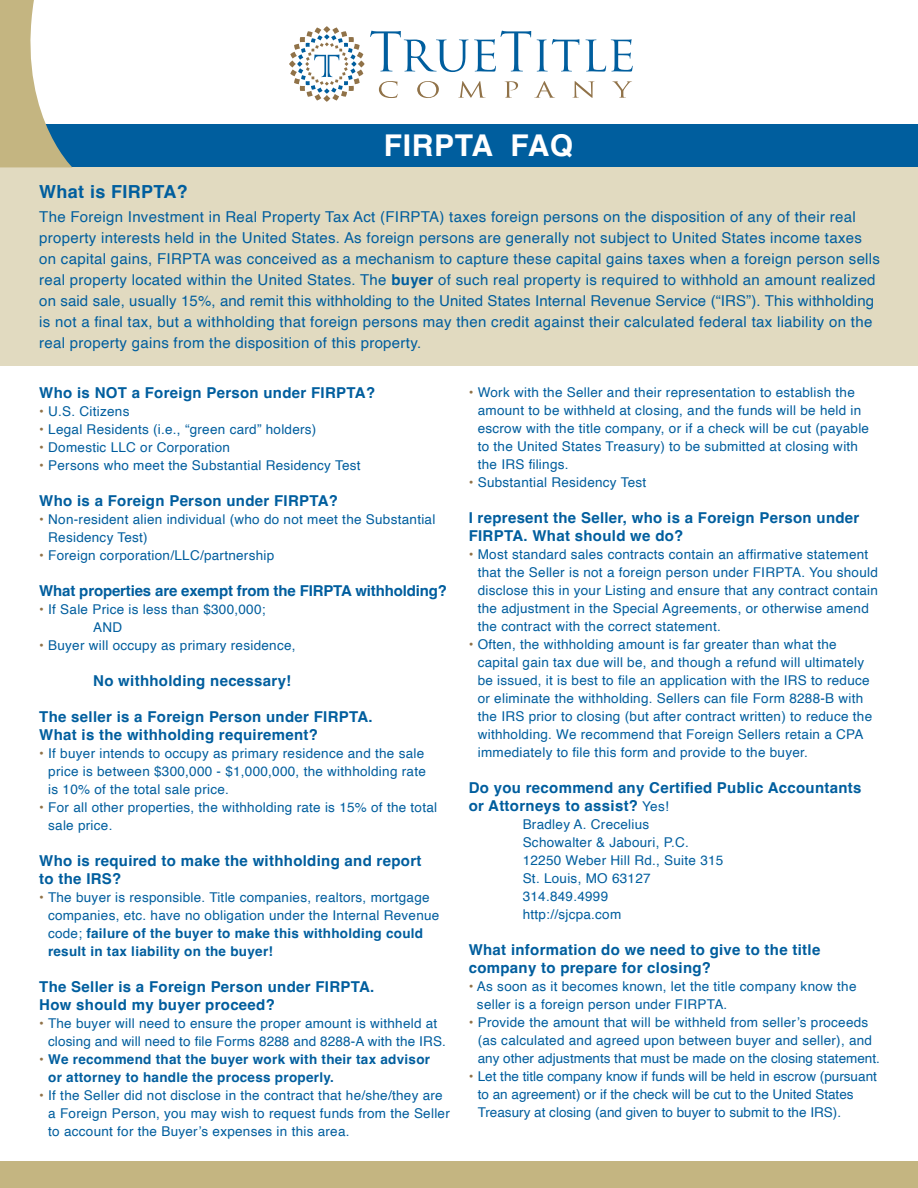
<style>
.page{position:relative;width:918px;height:1188px;background:#fff}
.page>*{position:absolute;margin:0;border:0;box-sizing:border-box;transform-origin:0 0}
.t1{font:700 30px "Helvetica";letter-spacing:.02em;color:#fff}
.t2{font:700 18px "Helvetica";letter-spacing:.02em;color:#005e9e}
.t3{font:15px/21px "Helvetica";letter-spacing:.02em;color:#005e9e}
.t4{font:700 15px/18px "Helvetica";letter-spacing:.02em;color:#005e9e}
.t5{font:700 15px "Helvetica";letter-spacing:-.01em;color:#005e9e}
.t6{font:13.5px/18px "Helvetica";letter-spacing:.02em;color:#005e9e}
.t7{font:13.5px/18px "Helvetica";color:#005e9e}
.t8{font:700 13.5px/18px "Helvetica";letter-spacing:.02em;color:#005e9e}
.s1{font-weight:700}
.s2{color:#907248}
.s3{font-weight:400;color:#907248}
.s4{font-weight:400;font-size:13.5px}
</style>
<div class="page">
<div style="left:0;top:124px;width:918px;height:43px;background:#005e9e"></div>
<div style="left:0;top:167px;width:918px;height:199px;background:#e1dac0"></div>
<svg style="left:370px;top:31px;width:161px;height:41px"></svg>
<svg style="left:537px;top:39px;width:42px;height:32px"></svg>
<svg style="left:586px;top:39px;width:47px;height:33px"></svg>
<svg style="left:379px;top:81px;width:19px;height:17px"></svg>
<svg style="left:417px;top:81px;width:22px;height:17px"></svg>
<svg style="left:458px;top:81px;width:28px;height:17px"></svg>
<svg style="left:505px;top:81px;width:13px;height:17px"></svg>
<svg style="left:534px;top:81px;width:21px;height:17px"></svg>
<svg style="left:572px;top:81px;width:23px;height:17px"></svg>
<svg style="left:612px;top:81px;width:20px;height:17px"></svg>
<svg style="left:290px;top:69px;width:7px;height:7px"></svg>
<div style="left:357px;top:69px;width:6px;height:7px;background:#907248;border-radius:2px"></div>
<div style="left:357px;top:52px;width:6px;height:7px;background:#907248;border-radius:2px"></div>
<svg style="left:289px;top:60px;width:7px;height:8px"></svg>
<svg style="left:290px;top:52px;width:7px;height:7px"></svg>
<svg style="left:358px;top:60px;width:7px;height:8px"></svg>
<svg style="left:294px;top:27px;width:66px;height:74px"></svg>
<svg style="left:0;top:0;width:72px;height:167px"></svg>
<div style="left:0;top:1161px;width:918px;height:27px;background:#c4b581"></div>
<p class="t1" style="left:384px;top:127px;width:191px">FIRPTA FAQ</p>
<p class="t2" style="left:39px;top:180px;width:150px">What is FIRPTA?</p>
<p class="t3" style="left:39px;top:206px;width:842px">The Foreign Investment in Real Property Tax Act (FIRPTA) taxes foreign persons on the disposition of any of their real property interests held in the United States. As foreign persons are generally not subject to United States income taxes on capital gains, FIRPTA was conceived as a mechanism to capture these capital gains taxes when a foreign person sells real property located within the United States. The <span class="s1">buyer</span> of such real property is required to withhold an amount realized on said sale, usually 15%, and remit this withholding to the United States Internal Revenue Service (“IRS”). This withholding is not a final tax, but a withholding that foreign persons may then credit against their calculated federal tax liability on the real property gains from the disposition of this property.</p>
<p class="t4" style="left:39px;top:386px;width:337px">Who is NOT a Foreign Person under FIRPTA?</p>
<p class="t6" style="left:39px;top:403px;width:92px"><span class="s2">•</span> U.S. Citizens</p>
<p class="t6" style="left:39px;top:421px;width:279px"><span class="s2">•</span> Legal Residents (i.e., “green card” holders)</p>
<p class="t6" style="left:39px;top:439px;width:192px"><span class="s2">•</span> Domestic LLC or Corporation</p>
<p class="t6" style="left:39px;top:457px;width:323px"><span class="s2">•</span> Persons who meet the Substantial Residency Test</p>
<p class="t4" style="left:39px;top:494px;width:300px">Who is a Foreign Person under FIRPTA?</p>
<p class="t6" style="left:48px;top:511px;width:389px;text-indent:-9px"><span class="s2">•</span> Non-resident alien individual (who do not meet the Substantial<br>Residency Test)</p>
<p class="t6" style="left:39px;top:547px;width:237px"><span class="s2">•</span> Foreign corporation/LLC/partnership</p>
<p class="t5" style="left:39px;top:582px;width:409px">What properties are exempt from the FIRPTA withholding?</p>
<p class="t6" style="left:39px;top:601px;width:228px"><span class="s2">•</span> If Sale Price is less than $300,000;</p>
<p class="t6" style="left:93px;top:619px;width:31px">AND</p>
<p class="t6" style="left:39px;top:637px;width:258px"><span class="s2">•</span> Buyer will occupy as primary residence,</p>
<p class="t4" style="left:93px;top:674px;width:200px">No withholding necessary!</p>
<p class="t4" style="left:39px;top:710px;width:335px">The seller is a Foreign Person under FIRPTA.<br>What is the withholding requirement?</p>
<p class="t6" style="left:48px;top:745px;width:379px;text-align:justify;text-indent:-9px"><span class="s2">•</span> If buyer intends to occupy as primary residence and the sale price is between $300,000 - $1,000,000, the withholding rate is 10% of the total sale price.</p>
<p class="t6" style="left:48px;top:799px;width:390px;text-indent:-9px"><span class="s2">•</span> For all other properties, the withholding rate is 15% of the total sale price.</p>
<p class="t4" style="left:39px;top:854px;width:384px">Who is required to make the withholding and report to the IRS?</p>
<p class="t6" style="left:48px;top:889px;width:393px;text-indent:-9px"><span class="s2">•</span> The buyer is responsible. Title companies, realtors, mortgage companies, etc. have no obligation under the Internal Revenue code; <span class="s1">failure of the buyer to make this withholding could result in tax liability on the buyer!</span></p>
<p class="t4" style="left:39px;top:980px;width:337px">The Seller is a Foreign Person under FIRPTA.<br>How should my buyer proceed?</p>
<p class="t6" style="left:48px;top:1015px;width:399px;text-indent:-9px"><span class="s2">•</span> The buyer will need to ensure the proper amount is withheld at closing and will need to file Forms 8288 and 8288-A with the IRS.</p>
<p class="t8" style="left:48px;top:1052px;width:383px;text-indent:-9px"><span class="s3">•</span> We recommend that the buyer work with their tax advisor or attorney to handle the process properly.</p>
<p class="t6" style="left:48px;top:1087px;width:403px;text-indent:-9px"><span class="s2">•</span> If the Seller did not disclose in the contract that he/she/they are a Foreign Person, you may wish to request funds from the Seller to account for the Buyer’s expenses in this area.</p>
<p class="t6" style="left:478px;top:384px;width:393px;text-indent:-9px"><span class="s2">•</span> Work with the Seller and their representation to establish the amount to be withheld at closing, and the funds will be held in escrow with the title company, or if a check will be cut (payable to the United States Treasury) to be submitted at closing with the IRS filings.</p>
<p class="t6" style="left:469px;top:474px;width:179px"><span class="s2">•</span> Substantial Residency Test</p>
<p class="t4" style="left:469px;top:511px;width:392px">I represent the Seller, who is a Foreign Person under<br>FIRPTA. What should we do?</p>
<p class="t6" style="left:478px;top:546px;width:402px;text-indent:-9px"><span class="s2">•</span> Most standard sales contracts contain an affirmative statement that the Seller is not a foreign person under FIRPTA. You should disclose this in your Listing and ensure that any contract contain the adjustment in the Special Agreements, or otherwise amend the contract with the correct statement.</p>
<p class="t6" style="left:478px;top:636px;width:396px;text-indent:-9px"><span class="s2">•</span> Often, the withholding amount is far greater than what the capital gain tax due will be, and though a refund will ultimately be issued, it is best to file an application with the IRS to reduce or eliminate the withholding. Sellers can file Form 8288-B with the IRS prior to closing (but after contract written) to reduce the withholding. We recommend that Foreign Sellers retain a CPA immediately to file this form and provide to the buyer.</p>
<p class="t4" style="left:469px;top:781px;width:394px">Do you recommend any Certified Public Accountants or Attorneys to assist? <span class="s4">Yes!</span></p>
<p class="t6" style="left:523px;top:816px;width:202px">Bradley A. Crecelius<br>Schowalter &amp; Jabouri, P.C.<br>12250 Weber Hill Rd., Suite 315<br>St. Louis, MO 63127<br>314.849.4999<br>http://sjcpa.com</p>
<p class="t4" style="left:469px;top:943px;width:353px">What information do we need to give to the title company to prepare for closing?</p>
<p class="t6" style="left:477px;top:978px;width:381px;text-indent:-8px"><span class="s2">•</span> As soon as it becomes known, let the title company know the seller is a foreign person under FIRPTA.</p>
<p class="t6" style="left:478px;top:1014px;width:404px;text-indent:-9px"><span class="s2">•</span> Provide the amount that will be withheld from seller’s proceeds (as calculated and agreed upon between buyer and seller), and any other adjustments that must be made on the closing statement.</p>
<p class="t7" style="left:478px;top:1068px;width:401px;text-indent:-9px"><span class="s2">•</span> Let the title company know if funds will be held in escrow (pursuant to an agreement) or if the check will be cut to the United States<br>Treasury at closing (and given to buyer to submit to the IRS).</p>
</div>
